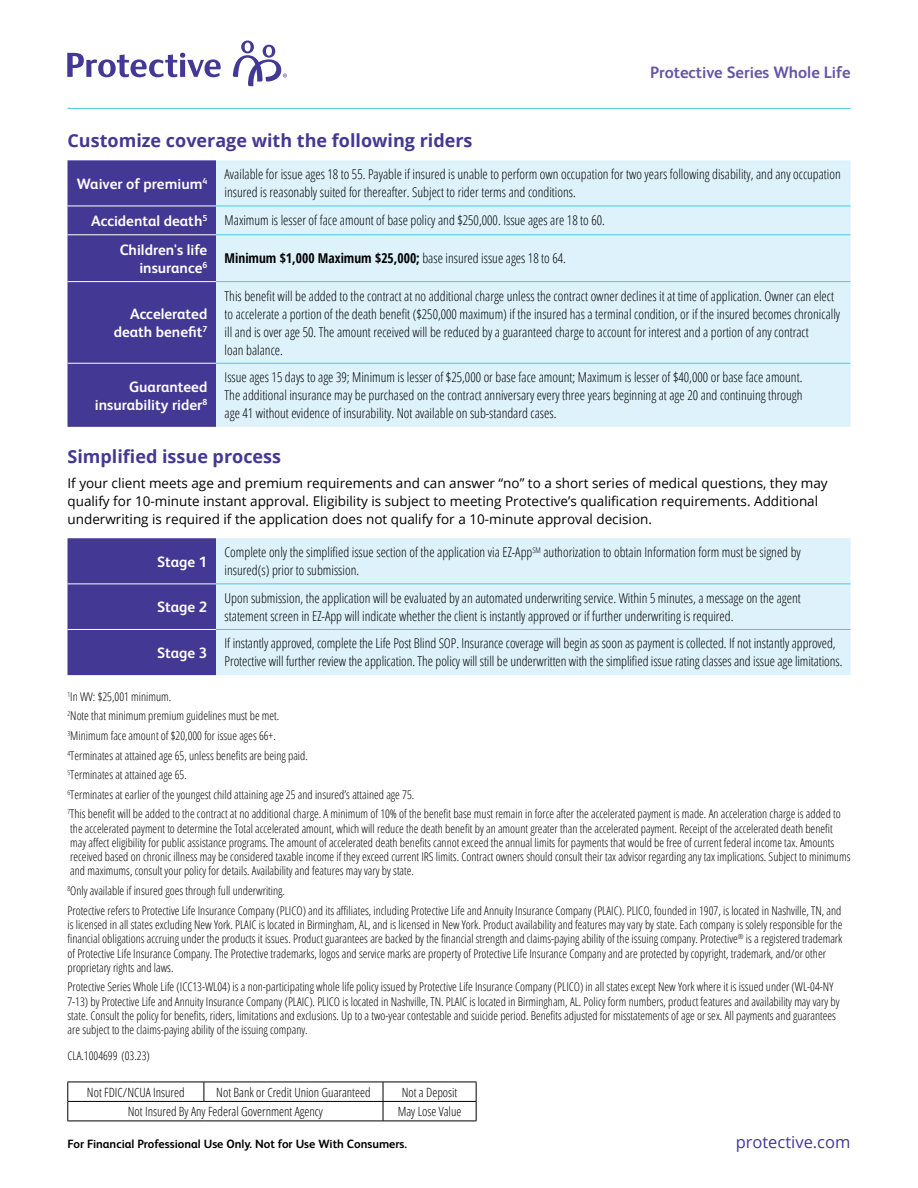
<style>
.page{position:relative;width:918px;height:1188px;background:#fff}
.page>*{position:absolute;margin:0;border:0;box-sizing:border-box;transform-origin:0 0}
.t1{font:700 18px "Open Sans";color:#443895}
.t2{font:700 16.5px "FS Albert Pro";color:#6756a5}
.t3{font:16.5px "Open Sans";color:#443895}
.t4{font:700 15px/18px "FS Albert Pro";color:#fff;text-align:right}
.t5{font:300 13.5px/18px "Open Sans Condensed";color:#000}
.t6{font:13.5px/18px "Open Sans";color:#000}
.t7{font:700 13.5px "Open Sans Condensed";color:#000}
.t8{font:300 12.75px "Open Sans Condensed";color:#000}
.t9{font:300 12px/14.2px "Open Sans Condensed";color:#000}
.t10{font:700 12px "FS Albert Pro";color:#000}
.s1{font-weight:300}
</style>
<div class="page">
<hr style="left:68px;top:1082px;width:136px;height:1px;background:#000">
<hr style="left:204px;top:1082px;width:179px;height:1px;background:#000">
<svg style="left:204px;top:1082px;width:1px;height:19px"></svg>
<hr style="left:383px;top:1082px;width:93px;height:1px;background:#000">
<hr style="left:68px;top:1101px;width:136px;height:1px;background:#000">
<svg style="left:68px;top:1082px;width:1px;height:39px"></svg>
<hr style="left:204px;top:1101px;width:179px;height:1px;background:#000">
<hr style="left:383px;top:1101px;width:93px;height:1px;background:#000">
<svg style="left:383px;top:1082px;width:1px;height:39px"></svg>
<svg style="left:476px;top:1082px;width:1px;height:39px"></svg>
<hr style="left:68px;top:1121px;width:136px;height:1px;background:#000">
<hr style="left:204px;top:1121px;width:179px;height:1px;background:#000">
<hr style="left:383px;top:1121px;width:93px;height:1px;background:#000">
<hr style="left:68px;top:108px;width:782px;height:1px;background:#49c7ed">
<div style="left:68px;top:160px;width:148px;height:267px;background:#443895"></div>
<div style="left:216px;top:160px;width:634px;height:267px;background:#def2fb"></div>
<hr style="left:68px;top:206px;width:148px;height:1px;background:#fff">
<hr style="left:68px;top:234px;width:148px;height:1px;background:#fff">
<hr style="left:68px;top:281px;width:148px;height:1px;background:#fff">
<hr style="left:68px;top:363px;width:148px;height:1px;background:#fff">
<hr style="left:216px;top:206px;width:634px;height:1px;background:#49c7ed">
<hr style="left:216px;top:234px;width:634px;height:1px;background:#49c7ed">
<hr style="left:216px;top:281px;width:634px;height:1px;background:#49c7ed">
<hr style="left:216px;top:363px;width:634px;height:1px;background:#49c7ed">
<div style="left:68px;top:538px;width:148px;height:137px;background:#443895"></div>
<div style="left:216px;top:538px;width:634px;height:137px;background:#def2fb"></div>
<hr style="left:68px;top:583px;width:148px;height:1px;background:#fff">
<hr style="left:68px;top:629px;width:148px;height:1px;background:#fff">
<hr style="left:216px;top:583px;width:634px;height:1px;background:#49c7ed">
<hr style="left:216px;top:629px;width:634px;height:1px;background:#49c7ed">
<svg style="left:67px;top:53px;width:154px;height:24px"></svg>
<svg style="left:233px;top:40px;width:54px;height:46px"></svg>
<h1 class="t1" style="left:68px;top:128px;width:407px">Customize coverage with the following riders</h1>
<h2 class="t2" style="left:650px;top:61px;width:202px">Protective Series Whole Life</h2>
<p class="t4" style="left:77px;top:174px;width:132px">Waiver of premium<sup>4</sup></p>
<p class="t5" style="left:225px;top:165px;width:618px">Available for issue ages 18 to 55. Payable if insured is unable to perform own occupation for two years following disability, and any occupation insured is reasonably suited for thereafter. Subject to rider terms and conditions.</p>
<p class="t4" style="left:91px;top:211px;width:118px">Accidental death<sup>5</sup></p>
<p class="t5" style="left:225px;top:211px;width:382px">Maximum is lesser of face amount of base policy and $250,000. Issue ages are 18 to 60.</p>
<p class="t4" style="left:120px;top:240px;width:89px">Children's life insurance<sup>6</sup></p>
<p class="t7" style="left:225px;top:249px;width:343px">Minimum $1,000 Maximum $25,000; <span class="s1">base insured issue ages 18 to 64.</span></p>
<p class="t4" style="left:114px;top:304px;width:95px">Accelerated death benefit<sup>7</sup></p>
<p class="t5" style="left:225px;top:286px;width:617px">This benefit will be added to the contract at no additional charge unless the contract owner declines it at time of application. Owner can elect to accelerate a portion of the death benefit ($250,000 maximum) if the insured has a terminal condition, or if the insured becomes chronically ill and is over age 50. The amount received will be reduced by a guaranteed charge to account for interest and a portion of any contract<br>loan balance.</p>
<p class="t4" style="left:95px;top:377px;width:114px">Guaranteed insurability rider<sup>8</sup></p>
<p class="t5" style="left:225px;top:368px;width:579px;text-align:justify">Issue ages 15 days to age 39; Minimum is lesser of $25,000 or base face amount; Maximum is lesser of $40,000 or base face amount.<br>The additional insurance may be purchased on the contract anniversary every three years beginning at age 20 and continuing through age 41 without evidence of insurability. Not available on sub-standard cases.</p>
<h1 class="t1" style="left:68px;top:444px;width:215px">Simplified issue process</h1>
<p class="t6" style="left:68px;top:474px;width:762px">If your client meets age and premium requirements and can answer “no” to a short series of medical questions, they may qualify for 10-minute instant approval. Eligibility is subject to meeting Protective’s qualification requirements. Additional underwriting is required if the application does not qualify for a 10-minute approval decision.</p>
<p class="t4" style="left:157px;top:552px;width:52px">Stage 1</p>
<p class="t5" style="left:225px;top:543px;width:578px">Complete only the simplified issue section of the application via EZ-App<sup>SM</sup> authorization to obtain Information form must be signed by insured(s) prior to submission.</p>
<p class="t4" style="left:157px;top:598px;width:52px">Stage 2</p>
<p class="t5" style="left:225px;top:589px;width:578px">Upon submission, the application will be evaluated by an automated underwriting service. Within 5 minutes, a message on the agent statement screen in EZ-App will indicate whether the client is instantly approved or if further underwriting is required.</p>
<p class="t4" style="left:157px;top:643px;width:52px">Stage 3</p>
<p class="t5" style="left:225px;top:634px;width:619px">If instantly approved, complete the Life Post Blind SOP. Insurance coverage will begin as soon as payment is collected. If not instantly approved,<br>Protective will further review the application. The policy will still be underwritten with the simplified issue rating classes and issue age limitations.</p>
<p class="t9" style="left:68px;top:686px;width:775px;line-height:19.6px"><sup>1</sup>In WV: $25,001 minimum.<br><sup>2</sup>Note that minimum premium guidelines must be met.<br><sup>3</sup>Minimum face amount of $20,000 for issue ages 66+.<br><sup>4</sup>Terminates at attained age 65, unless benefits are being paid.<br><sup>5</sup>Terminates at attained age 65.<br><sup>6</sup>Terminates at earlier of the youngest child attaining age 25 and insured’s attained age 75.<br><sup>7</sup>This benefit will be added to the contract at no additional charge. A minimum of 10% of the benefit base must remain in force after the accelerated payment is made. An acceleration charge is added to</p>
<p class="t9" style="left:70px;top:821px;width:782px">the accelerated payment to determine the Total accelerated amount, which will reduce the death benefit by an amount greater than the accelerated payment. Receipt of the accelerated death benefit may affect eligibility for public assistance programs. The amount of accelerated death benefits cannot exceed the annual limits for payments that would be free of current federal income tax. Amounts received based on chronic illness may be considered taxable income if they exceed current IRS limits. Contract owners should consult their tax advisor regarding any tax implications. Subject to minimums and maximums, consult your policy for details. Availability and features may vary by state.</p>
<p class="t9" style="left:68px;top:881px;width:775px;line-height:19.6px"><sup>8</sup>Only available if insured goes through full underwriting.<br>Protective refers to Protective Life Insurance Company (PLICO) and its affiliates, including Protective Life and Annuity Insurance Company (PLAIC). PLICO, founded in 1907, is located in Nashville, TN, and</p>
<p class="t9" style="left:68px;top:917px;width:777px">is licensed in all states excluding New York. PLAIC is located in Birmingham, AL, and is licensed in New York. Product availability and features may vary by state. Each company is solely responsible for the financial obligations accruing under the products it issues. Product guarantees are backed by the financial strength and claims-paying ability of the issuing company. Protective<sup>®</sup> is a registered trademark of Protective Life Insurance Company. The Protective trademarks, logos and service marks are property of Protective Life Insurance Company and are protected by copyright, trademark, and/or other proprietary rights and laws.</p>
<p class="t9" style="left:68px;top:980px;width:774px">Protective Series Whole Life (ICC13-WL04) is a non-participating whole life policy issued by Protective Life Insurance Company (PLICO) in all states except New York where it is issued under (WL-04-NY 7-13) by Protective Life and Annuity Insurance Company (PLAIC). PLICO is located in Nashville, TN. PLAIC is located in Birmingham, AL. Policy form numbers, product features and availability may vary by state. Consult the policy for benefits, riders, limitations and exclusions. Up to a two-year contestable and suicide period. Benefits adjusted for misstatements of age or sex. All payments and guarantees are subject to the claims-paying ability of the issuing company.</p>
<p class="t9" style="left:68px;top:1048px;width:84px">CLA.1004699 (03.23)</p>
<p class="t8" style="left:87px;top:1083px;width:99px">Not FDIC/NCUA Insured</p>
<p class="t8" style="left:216px;top:1083px;width:156px">Not Bank or Credit Union Guaranteed</p>
<p class="t8" style="left:402px;top:1083px;width:57px">Not a Deposit</p>
<p class="t8" style="left:128px;top:1103px;width:197px">Not Insured By Any Federal Government Agency</p>
<p class="t8" style="left:398px;top:1103px;width:65px">May Lose Value</p>
<p class="t10" style="left:68px;top:1135px;width:341px">For Financial Professional Use Only. Not for Use With Consumers.</p>
<h2 class="t3" style="left:736px;top:1130px;width:116px">protective.com</h2>
</div>
